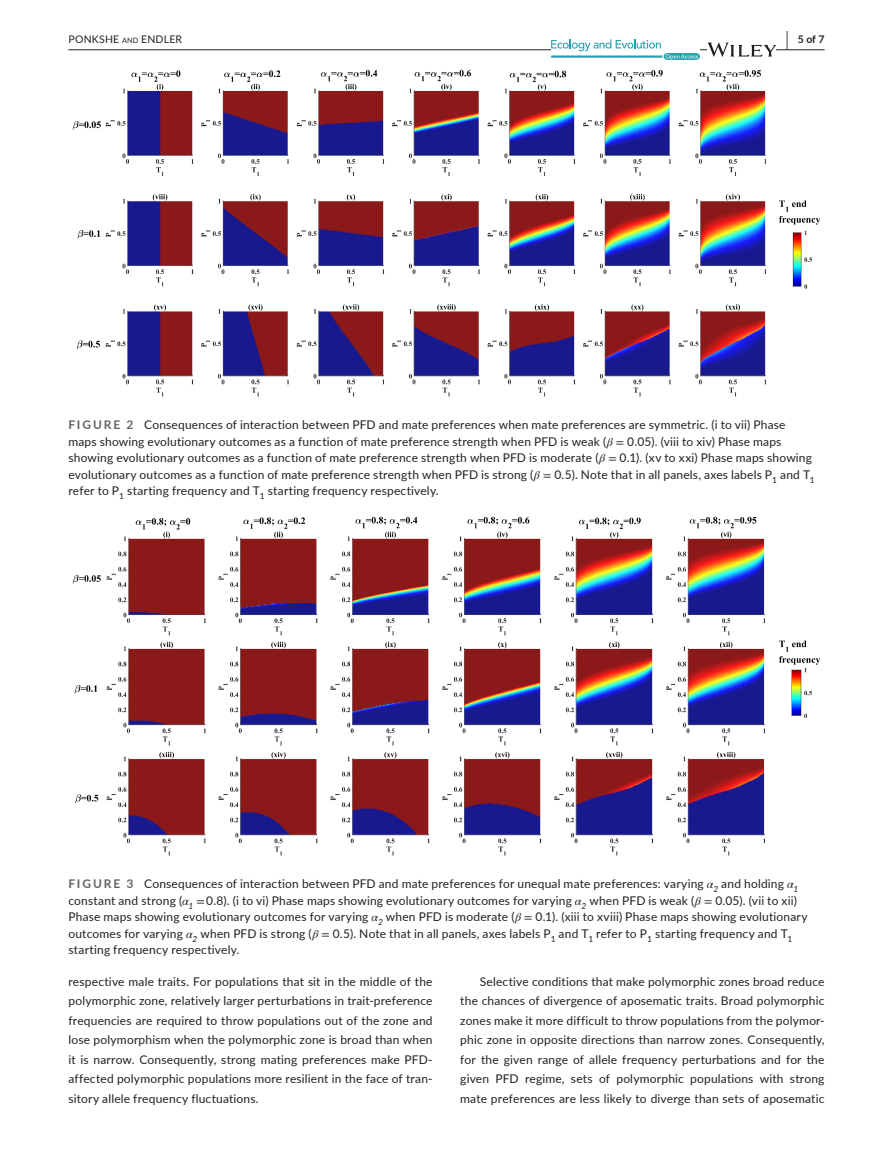
<style>
.page{position:relative;width:893px;height:1174px;background:#fff}
.page>*{position:absolute;margin:0;border:0;box-sizing:border-box;transform-origin:0 0}
.t1{font:12px/19.5px "Lato";letter-spacing:.015em;color:#231f20;text-align:justify}
.t2{font:10.5px "Lato";letter-spacing:.02em;color:#231f20}
.t3{font:700 10.5px "Lato";color:#231f20}
.s1{font-size:7.35px}
.s2{font-size:19.5px}
.s3{font-weight:700;color:#636366}
.s4{font-family:"STIX";font-style:italic}
.s5{font-family:"STIX"}
</style>
<div class="page">
<hr style="left:68px;top:49px;width:756px;height:1px;background:#231f20">
<svg style="left:551px;top:39px;width:149px;height:21px"></svg>
<svg style="left:707px;top:42px;width:69px;height:15px"></svg>
<img style="left:73px;top:69px;width:747px;height:328px">
<img style="left:73px;top:516px;width:747px;height:340px">
<p class="t2" style="left:68px;top:31px;width:115px">PONKSHE <span class="s1">and</span> ENDLER</p>
<p class="t3" style="left:786px;top:31px;width:40px"><span class="s2">|</span> 5 of 7</p>
<p class="t1" style="left:68px;top:416px;width:748px;line-height:16.5px;text-align:left"><span class="s3">FIGURE 2</span> Consequences of interaction between PFD and mate preferences when mate preferences are symmetric. (i to vii) Phase maps showing evolutionary outcomes as a function of mate preference strength when PFD is weak (<span class="s4">β</span> <span class="s5">=</span> 0.05). (viii to xiv) Phase maps showing evolutionary outcomes as a function of mate preference strength when PFD is moderate (<span class="s4">β</span> <span class="s5">=</span> 0.1). (xv to xxi) Phase maps showing evolutionary outcomes as a function of mate preference strength when PFD is strong (<span class="s4">β</span> <span class="s5">=</span> 0.5). Note that in all panels, axes labels P<sub>1</sub> and T<sub>1 </sub>refer to P<sub>1</sub> starting frequency and T<sub>1</sub> starting frequency respectively.</p>
<p class="t1" style="left:68px;top:875px;width:741px;line-height:16.5px;text-align:left"><span class="s3">FIGURE 3</span> Consequences of interaction between PFD and mate preferences for unequal mate preferences: varying <span class="s4">α</span><sub>2</sub> and holding <span class="s4">α</span><sub>1 </sub>constant and strong (<span class="s4">α</span><sub>1</sub> <span class="s5">=</span> 0.8). (i to vi) Phase maps showing evolutionary outcomes for varying <span class="s4">α</span><sub>2</sub> when PFD is weak (<span class="s4">β</span> <span class="s5">=</span> 0.05). (vii to xii)<br>Phase maps showing evolutionary outcomes for varying <span class="s4">α</span><sub>2</sub> when PFD is moderate (<span class="s4">β</span> <span class="s5">=</span> 0.1). (xiii to xviii) Phase maps showing evolutionary outcomes for varying <span class="s4">α</span><sub>2</sub> when PFD is strong (<span class="s4">β</span> <span class="s5">=</span> 0.5). Note that in all panels, axes labels P<sub>1</sub> and T<sub>1</sub> refer to P<sub>1</sub> starting frequency and T<sub>1 </sub>starting frequency respectively.</p>
<p class="t1" style="left:68px;top:971px;width:366px">respective male traits. For populations that sit in the middle of the polymorphic zone, relatively larger perturbations in trait-preference frequencies are required to throw populations out of the zone and lose polymorphism when the polymorphic zone is broad than when it is narrow. Consequently, strong mating preferences make PFD&shy;affected polymorphic populations more resilient in the face of tran&shy;sitory allele frequency fluctuations.</p>
<p class="t1" style="left:460px;top:971px;width:366px;text-indent:20px">Selective conditions that make polymorphic zones broad reduce the chances of divergence of aposematic traits. Broad polymorphic zones make it more difficult to throw populations from the polymor&shy;phic zone in opposite directions than narrow zones. Consequently, for the given range of allele frequency perturbations and for the given PFD regime, sets of polymorphic populations with strong mate preferences are less likely to diverge than sets of aposematic</p>
</div>
